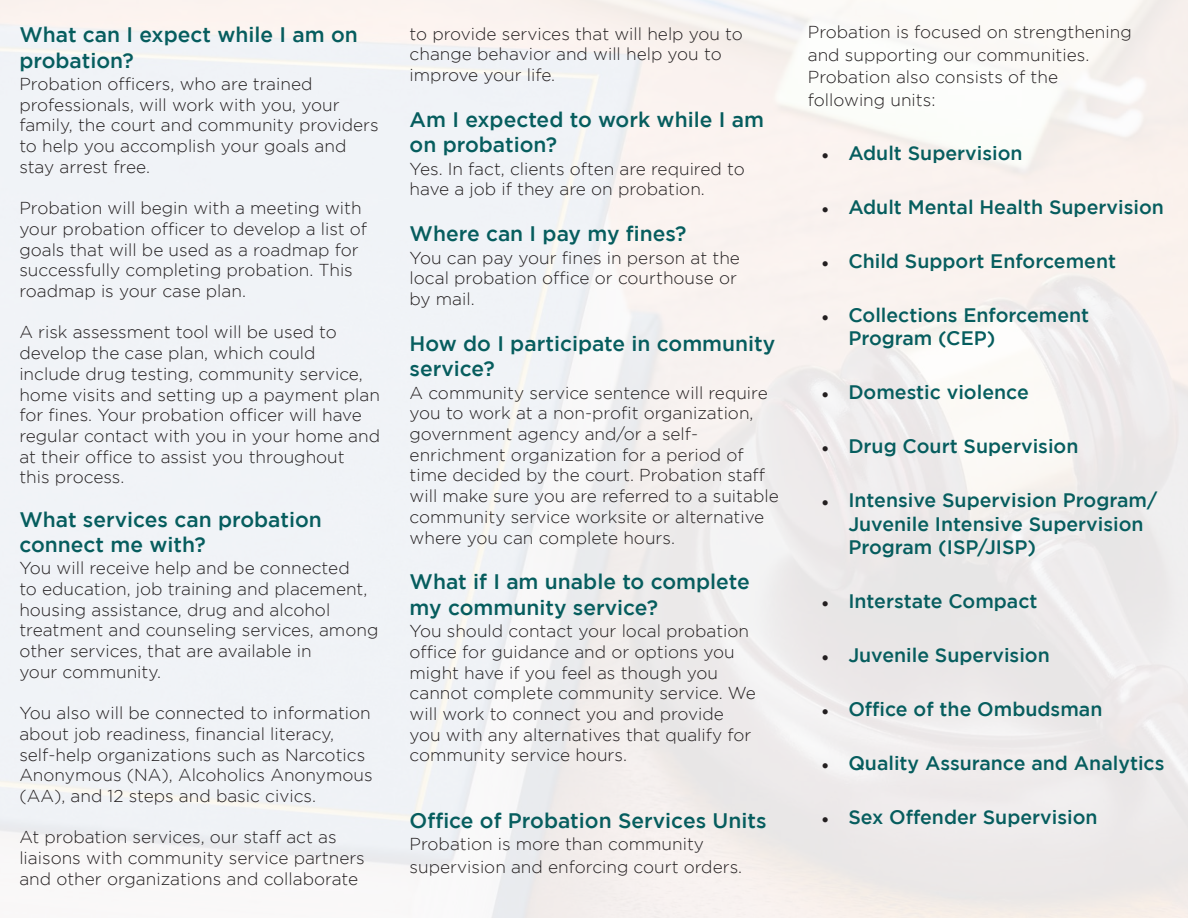
<style>
.page{position:relative;width:1188px;height:918px;background:#fff}
.page>*{position:absolute;margin:0;border:0;box-sizing:border-box;transform-origin:0 0}
.t1{font:500 21px/25.2px "Gotham";color:#065d5e}
.t2{font:500 19.5px/23.4px "Gotham";color:#065d5e}
.t3{font:300 17.25px/20.7px "Gotham";color:#231f20}
.s1{font-family:"Minion Pro";font-weight:400;color:#231f20}
</style>
<div class="page">
<p class="t1" style="left:19px;top:22px;width:340px">What can I expect while I am on probation?</p>
<p class="t3" style="left:19px;top:73px;width:361px">Probation officers, who are trained professionals, will work with you, your family, the court and community providers to help you accomplish your goals and stay arrest free.</p>
<p class="t3" style="left:19px;top:198px;width:349px">Probation will begin with a meeting with your probation officer to develop a list of goals that will be used as a roadmap for successfully completing probation. This roadmap is your case plan.</p>
<p class="t3" style="left:19px;top:322px;width:362px">A risk assessment tool will be used to develop the case plan, which could include drug testing, community service, home visits and setting up a payment plan for fines. Your probation officer will have regular contact with you in your home and at their office to assist you throughout<br>this process.</p>
<p class="t1" style="left:19px;top:506px;width:304px">What services can probation connect me with?</p>
<p class="t3" style="left:19px;top:558px;width:361px">You will receive help and be connected<br>to education, job training and placement, housing assistance, drug and alcohol treatment and counseling services, among other services, that are available in</p>
<p class="t3" style="left:19px;top:661px;width:143px">your community.</p>
<p class="t3" style="left:19px;top:702px;width:355px">You also will be connected to information about job readiness, financial literacy, self-help organizations such as Narcotics Anonymous (NA), Alcoholics Anonymous (AA), and 12 steps and basic civics.</p>
<p class="t3" style="left:19px;top:827px;width:347px">At probation services, our staff act as liaisons with community service partners and other organizations and collaborate</p>
<p class="t3" style="left:410px;top:23px;width:335px">to provide services that will help you to change behavior and will help you to improve your life.</p>
<p class="t1" style="left:410px;top:106px;width:356px">Am I expected to work while I am on probation?</p>
<p class="t3" style="left:410px;top:158px;width:337px">Yes. In fact, clients often are required to have a job if they are on probation.</p>
<p class="t1" style="left:410px;top:221px;width:278px">Where can I pay my fines?</p>
<p class="t3" style="left:410px;top:247px;width:332px">You can pay your fines in person at the local probation office or courthouse or by mail.</p>
<p class="t1" style="left:410px;top:330px;width:367px">How do I participate in community service?</p>
<p class="t3" style="left:410px;top:382px;width:371px">A community service sentence will require you to work at a non-profit organization, government agency and/or a self&shy;enrichment organization for a period of time decided by the court. Probation staff will make sure you are referred to a suitable community service worksite or alternative where you can complete hours.</p>
<p class="t1" style="left:410px;top:569px;width:342px">What if I am unable to complete my community service?</p>
<p class="t3" style="left:410px;top:621px;width:348px">You should contact your local probation office for guidance and or options you might have if you feel as though you cannot complete community service. We will work to connect you and provide you with any alternatives that qualify for community service hours.</p>
<p class="t1" style="left:410px;top:807px;width:358px">Office of Probation Services Units</p>
<p class="t3" style="left:410px;top:833px;width:334px;line-height:22.5px">Probation is more than community supervision and enforcing court orders.</p>
<p class="t3" style="left:808px;top:21px;width:325px;line-height:22.5px">Probation is focused on strengthening and supporting our communities.<br>Probation also consists of the following units:</p>
<p class="t2" style="left:821px;top:141px;width:203px"><span class="s1">•</span> Adult Supervision</p>
<p class="t2" style="left:821px;top:195px;width:344px"><span class="s1">•</span> Adult Mental Health Supervision</p>
<p class="t2" style="left:821px;top:249px;width:296px"><span class="s1">•</span> Child Support Enforcement</p>
<p class="t2" style="left:848px;top:303px;width:242px;text-indent:-27px"><span class="s1">•</span> Collections Enforcement<br>Program (CEP)</p>
<p class="t2" style="left:821px;top:380px;width:209px"><span class="s1">•</span> Domestic violence</p>
<p class="t2" style="left:821px;top:434px;width:259px"><span class="s1">•</span> Drug Court Supervision</p>
<p class="t2" style="left:848px;top:488px;width:310px;text-indent:-27px"><span class="s1">•</span> Intensive Supervision Program/<br>Juvenile Intensive Supervision<br>Program (ISP/JISP)</p>
<p class="t2" style="left:821px;top:589px;width:218px"><span class="s1">•</span> Interstate Compact</p>
<p class="t2" style="left:821px;top:643px;width:230px"><span class="s1">•</span> Juvenile Supervision</p>
<p class="t2" style="left:821px;top:697px;width:283px"><span class="s1">•</span> Office of the Ombudsman</p>
<p class="t2" style="left:821px;top:751px;width:345px"><span class="s1">•</span> Quality Assurance and Analytics</p>
<p class="t2" style="left:821px;top:805px;width:278px"><span class="s1">•</span> Sex Offender Supervision</p>
</div>
